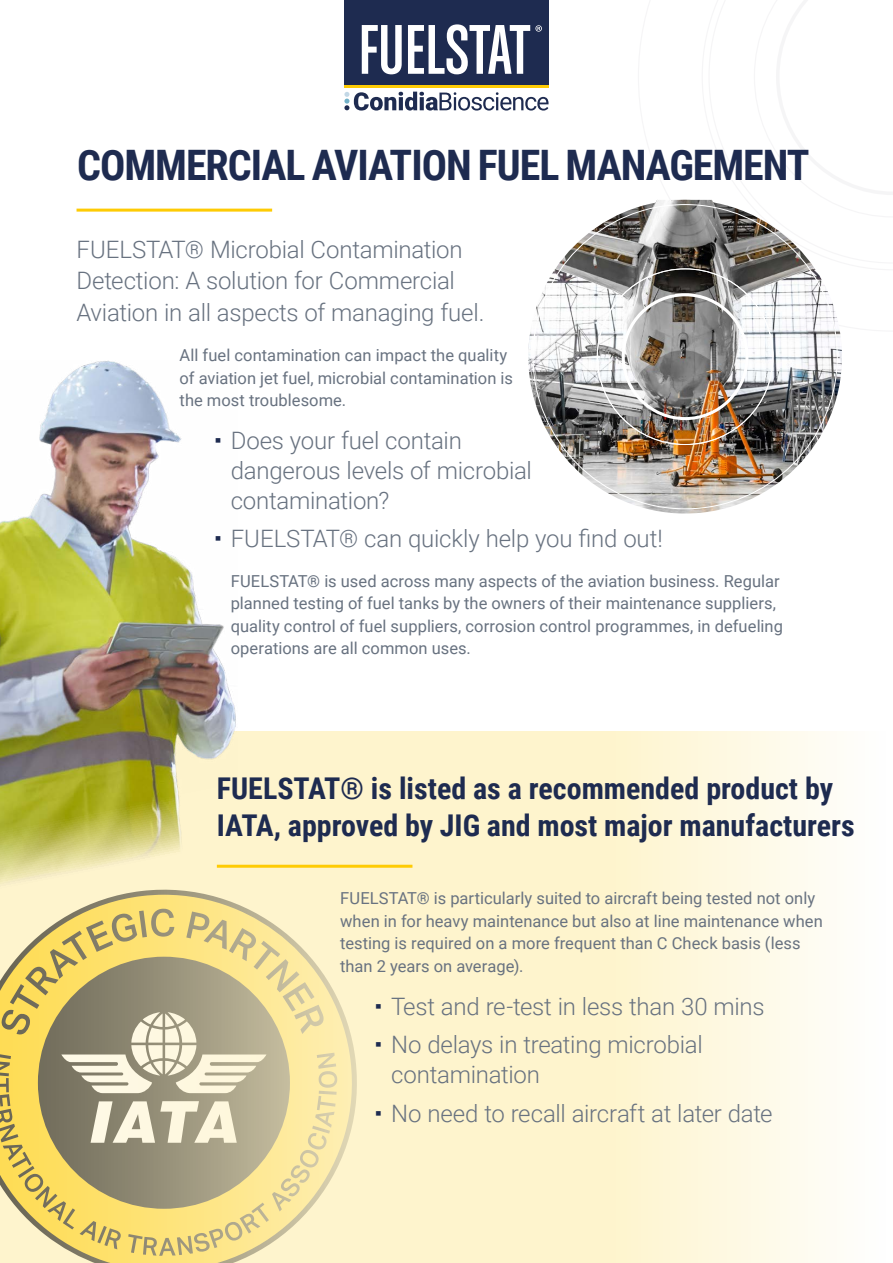
<style>
.page{position:relative;width:893px;height:1263px;background:#fff}
.page>*{position:absolute;margin:0;border:0;box-sizing:border-box;transform-origin:0 0}
.t1{font:700 42px "Roboto Condensed";letter-spacing:-.025em;color:#1e2b50}
.t2{font:700 30px/37.5px "Roboto Condensed";color:#1e2b50}
.t3{font:300 24px/31.5px "Roboto";letter-spacing:-.01em;color:#687280}
.t4{font:16.5px/22.5px "Roboto";color:#687280}
</style>
<div class="page">
<svg style="left:238px;top:731px;width:592px;height:532px;background:#fef5d5"></svg>
<div style="left:344px;top:0;width:205px;height:51px;background:#1e2b50"></div>
<div style="left:344px;top:9px;width:205px;height:77px;background:#1e2b50"></div>
<hr style="left:344px;top:86px;width:205px;height:2px;background:#fecb04">
<svg style="left:362px;top:25px;width:40px;height:49px"></svg>
<svg style="left:408px;top:24px;width:134px;height:50px"></svg>
<svg style="left:344px;top:92px;width:205px;height:19px"></svg>
<img style="left:528px;top:200px;width:314px;height:313px;border-radius:157px">
<img style="left:639px;top:200px;width:89px;height:43px">
<img style="left:622px;top:293px;width:126px;height:127px">
<img style="left:0;top:360px;width:238px;height:530px">
<hr style="left:77px;top:209px;width:195px;height:3px;background:#fecb04">
<hr style="left:217px;top:865px;width:195px;height:3px;background:#fecb04">
<svg style="left:0;top:890px;width:357px;height:373px;background:#f6e9b8"></svg>
<svg style="left:0;top:909px;width:337px;height:347px;background:#d2c38b"></svg>
<svg style="left:376px;top:1003px;width:5px;height:5px"></svg>
<svg style="left:376px;top:1042px;width:5px;height:5px"></svg>
<svg style="left:376px;top:1110px;width:5px;height:5px"></svg>
<svg style="left:216px;top:438px;width:4px;height:4px"></svg>
<svg style="left:216px;top:536px;width:4px;height:5px"></svg>
<h1 class="t1" style="left:77px;top:136px;width:734px">COMMERCIAL AVIATION FUEL MANAGEMENT</h1>
<h3 class="t3" style="left:77px;top:233px;width:409px">FUELSTAT® Microbial Contamination<br>Detection: A solution for Commercial<br>Aviation in all aspects of managing fuel.</h3>
<p class="t4" style="left:180px;top:343px;width:335px">All fuel contamination can impact the quality of aviation jet fuel, microbial contamination is the most troublesome.</p>
<h3 class="t3" style="left:231px;top:424px;width:303px;line-height:30px">Does your fuel contain dangerous levels of microbial contamination?</h3>
<h3 class="t3" style="left:231px;top:522px;width:434px">FUELSTAT® can quickly help you find out!</h3>
<p class="t4" style="left:231px;top:569px;width:554px">FUELSTAT® is used across many aspects of the aviation business. Regular planned testing of fuel tanks by the owners of their maintenance suppliers, quality control of fuel suppliers, corrosion control programmes, in defueling operations are all common uses.</p>
<h2 class="t2" style="left:217px;top:768px;width:639px">FUELSTAT® is listed as a recommended product by<br>IATA, approved by JIG and most major manufacturers</h2>
<p class="t4" style="left:340px;top:887px;width:484px">FUELSTAT® is particularly suited to aircraft being tested not only when in for heavy maintenance but also at line maintenance when testing is required on a more frequent than C Check basis (less than 2 years on average).</p>
<h3 class="t3" style="left:391px;top:986px;width:375px;line-height:38.5px">Test and re-test in less than 30 mins<br>No delays in treating microbial</h3>
<h3 class="t3" style="left:391px;top:1054px;width:383px;line-height:38.5px">contamination<br>No need to recall aircraft at later date</h3>
</div>
